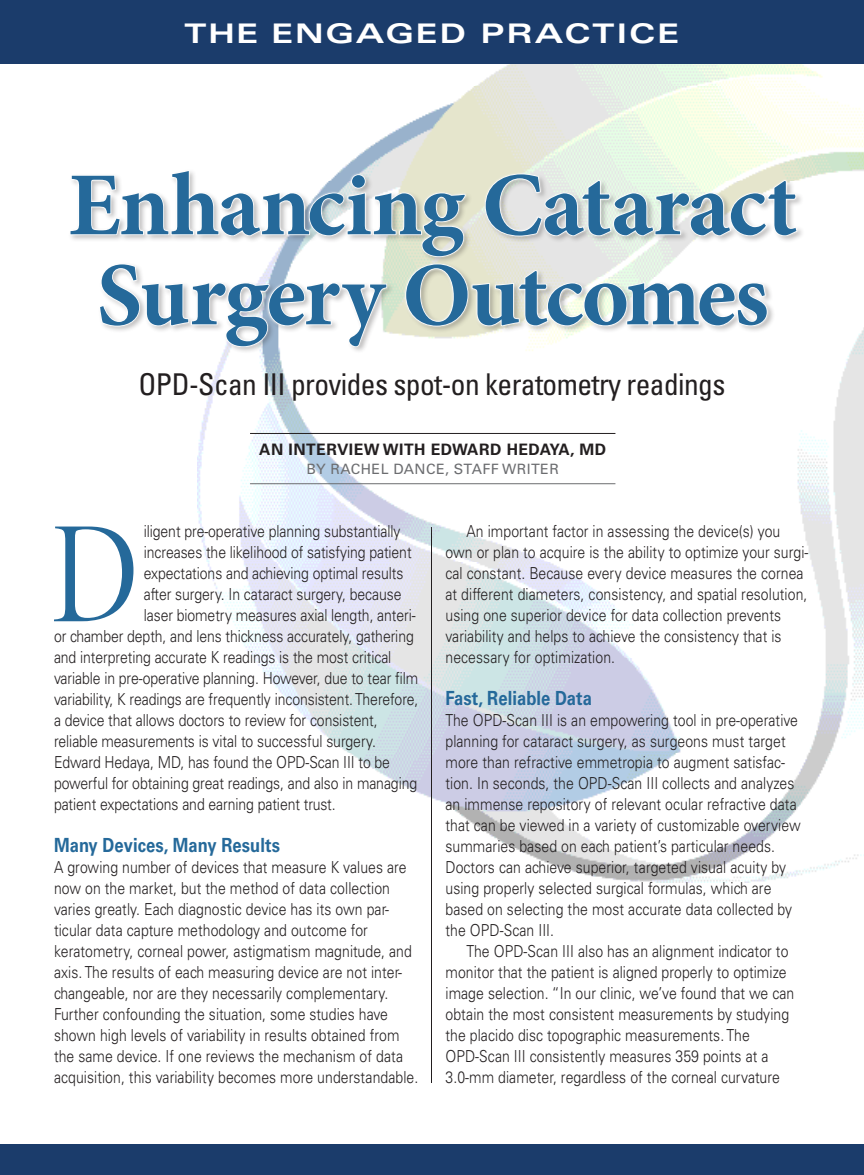
<style>
.page{position:relative;width:864px;height:1175px;background:#fff}
.page>*{position:absolute;margin:0;border:0;box-sizing:border-box;transform-origin:0 0}
.TA2{font:146.1px "Minion Pro Disp";color:#25699a;scale:.85 1}
.t1{font:700 90px/90px "Minion Pro";letter-spacing:-.02em;color:#25699a;text-align:center}
.t2{font:condensed 30px "Univers LT Std";letter-spacing:-.02em;color:#231f20}
.t3{font:700 expanded 27px "Univers LT Std";letter-spacing:.06em;color:#fff;scale:1.1 1}
.TA2-2{font:700 19.5px "Univers LT Std";letter-spacing:.005em;color:#25699a;scale:.85 1}
.TA2-3{font:300 16.5px/21px "Univers LT Std";letter-spacing:.005em;color:#231f20;scale:.85 1}
.t4{font:700 15.75px "Univers LT Std";letter-spacing:.03em;color:#231f20}
.t5{font:14.25px "Univers LT Std";letter-spacing:.03em;color:#6c6d70}
</style>
<div class="page">
<img style="left:198px;top:64px;width:666px;height:819px">
<div style="left:0;top:1144px;width:864px;height:30px;background:#1b3c6b"></div>
<div style="left:0;top:0;width:864px;height:64px;background:#1b3c6b"></div>
<hr style="left:250px;top:433px;width:365px;height:1px;background:#231f20">
<hr style="left:250px;top:483px;width:365px;height:1px;background:#6c6d70">
<div style="left:68px;top:169px;width:737px;height:186px;background:#231f20;opacity:.3"></div>
<svg style="left:71px;top:169px;width:727px;height:179px"></svg>
<div style="left:430px;top:531px;width:5px;height:553px;background:#c82026;opacity:.75"></div>
<p class="t3" style="left:185px;top:18px;width:451px">THE ENGAGED PRACTICE</p>
<p class="t1" style="left:68px;top:159px;width:731px">Enhancing Cataract<br>Surgery Outcomes</p>
<p class="t2" style="left:139px;top:365px;width:588px">OPD-Scan III provides spot-on keratometry readings</p>
<p class="t4" style="left:259px;top:440px;width:349px">AN INTERVIEW WITH EDWARD HEDAYA, MD</p>
<p class="t5" style="left:307px;top:461px;width:254px">BY RACHEL DANCE, STAFF WRITER</p>
<p class="TA2" style="left:50px;top:485px;width:105px">D</p>
<p class="TA2-3" style="left:144px;top:521px;width:303px">iligent pre-operative planning substantially</p>
<p class="TA2-3" style="left:144px;top:542px;width:317px">increases the likelihood of satisfying patient</p>
<p class="TA2-3" style="left:144px;top:563px;width:307px">expectations and achieving optimal results</p>
<p class="TA2-3" style="left:144px;top:584px;width:305px">after surgery. In cataract surgery, because</p>
<p class="TA2-3" style="left:144px;top:605px;width:321px">laser biometry measures axial length, anteri-</p>
<p class="TA2-3" style="left:54px;top:626px;width:425px">or chamber depth, and lens thickness accurately, gathering</p>
<p class="TA2-3" style="left:54px;top:647px;width:398px">and interpreting accurate K readings is the most critical</p>
<p class="TA2-3" style="left:54px;top:668px;width:430px">variable in pre-operative planning. However, due to tear film</p>
<p class="TA2-3" style="left:54px;top:689px;width:430px">variability, K readings are frequently inconsistent. Therefore,</p>
<p class="TA2-3" style="left:54px;top:710px;width:382px">a device that allows doctors to review for consistent,</p>
<p class="TA2-3" style="left:54px;top:731px;width:380px">reliable measurements is vital to successful surgery.</p>
<p class="TA2-3" style="left:54px;top:752px;width:397px">Edward Hedaya, MD, has found the OPD-Scan III to be</p>
<p class="TA2-3" style="left:54px;top:773px;width:429px">powerful for obtaining great readings, and also in managing</p>
<p class="TA2-3" style="left:54px;top:794px;width:333px">patient expectations and earning patient trust.</p>
<p class="TA2-2" style="left:54px;top:834px;width:267px">Many Devices, Many Results</p>
<p class="TA2-3" style="left:54px;top:857px;width:430px">A growing number of devices that measure K values are now on the market, but the method of data collection varies greatly. Each diagnostic device has its own par&shy;ticular data capture methodology and outcome for keratometry, corneal power, astigmatism magnitude, and axis. The results of each measuring device are not inter&shy;changeable, nor are they necessarily complementary.<br>Further confounding the situation, some studies have shown high levels of variability in results obtained from the same device. If one reviews the mechanism of data acquisition, this variability becomes more understandable.</p>
<p class="TA2-3" style="left:446px;top:521px;width:428px;text-indent:21px">An important factor in assessing the device(s) you own or plan to acquire is the ability to optimize your surgi&shy;cal constant. Because every device measures the cornea at different diameters, consistency, and spatial resolution, using one superior device for data collection prevents variability and helps to achieve the consistency that is necessary for optimization.</p>
<p class="TA2-2" style="left:446px;top:687px;width:174px">Fast, Reliable Data</p>
<p class="TA2-3" style="left:446px;top:710px;width:419px">The OPD-Scan III is an empowering tool in pre-operative planning for cataract surgery, as surgeons must target more than refractive emmetropia to augment satisfac&shy;tion. In seconds, the OPD-Scan III collects and analyzes an immense repository of relevant ocular refractive data that can be viewed in a variety of customizable overview summaries based on each patient’s particular needs.<br>Doctors can achieve superior, targeted visual acuity by using properly selected surgical formulas, which are based on selecting the most accurate data collected by the OPD-Scan III.</p>
<p class="TA2-3" style="left:446px;top:941px;width:412px;text-indent:21px">The OPD-Scan III also has an alignment indicator to monitor that the patient is aligned properly to optimize image selection. “In our clinic, we’ve found that we can obtain the most consistent measurements by studying the placido disc topographic measurements. The OPD-Scan III consistently measures 359 points at a 3.0-mm diameter, regardless of the corneal curvature</p>
</div>
